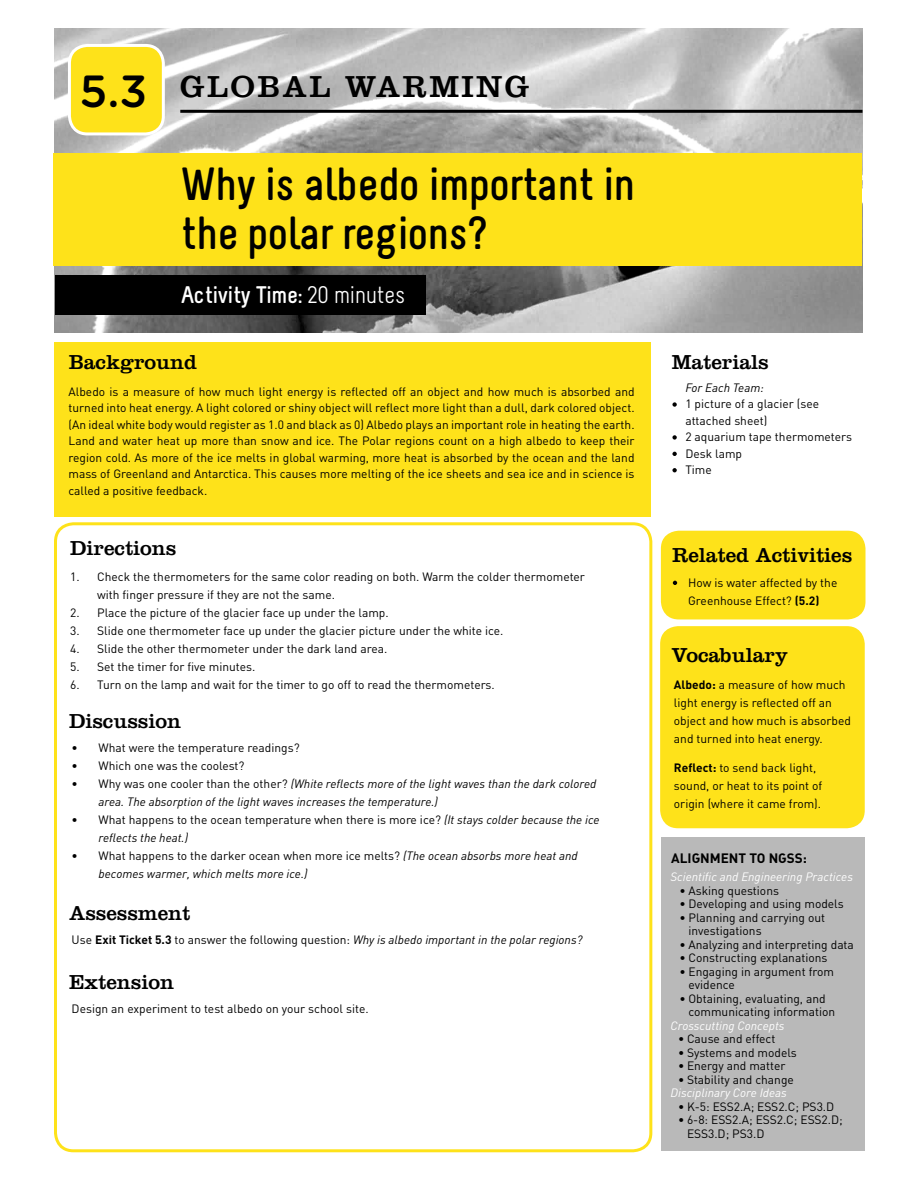
<style>
.page{position:relative;width:918px;height:1188px;background:#fff}
.page>*{position:absolute;margin:0;border:0;box-sizing:border-box;transform-origin:0 0}
.t1{font:700 46.5px/49.5px "Melbourne";color:#000}
.t2{font:31.5px "Clarendon";letter-spacing:.075em;color:#000}
.t3{font:700 24px "Melbourne";color:#fff}
.t4{font:21px "Clarendon";color:#000}
.t5{font:700 13.5px "DIN";color:#000}
.t6{font:12px/16.5px "DIN";color:#000}
.t7{font:italic 12px/18px "DIN";color:#000}
.t8{font:italic 12px "DIN";color:#fff}
.s1{font-family:"Gotham Rounded";font-weight:500;font-size:45px}
.s2{font-weight:400}
.s3{font-style:normal}
.s4{font-style:italic}
.s5{font-weight:700;font-style:normal}
.s6{font-weight:700}
</style>
<div class="page">
<img style="left:54px;top:29px;width:808px;height:304px">
<div style="left:53px;top:153px;width:809px;height:113px;background:#fee21a"></div>
<div style="left:69px;top:45px;width:94px;height:89px;background:#fee21a;border-radius:18px"></div>
<div style="left:68px;top:44px;width:97px;height:91px;border:3px solid #fff;border-radius:18px"></div>
<hr style="left:180px;top:110px;width:682px;height:3px;background:#000">
<div style="left:55px;top:275px;width:371px;height:40px;background:#000"></div>
<div style="left:54px;top:522px;width:598px;height:630px;border:3px solid #fee21a;border-radius:18px"></div>
<div style="left:54px;top:342px;width:596px;height:175px;background:#fee21a"></div>
<svg style="left:672px;top:402px;width:5px;height:5px"></svg>
<svg style="left:672px;top:435px;width:5px;height:5px"></svg>
<svg style="left:672px;top:468px;width:5px;height:4px"></svg>
<svg style="left:672px;top:452px;width:5px;height:4px"></svg>
<div style="left:660px;top:626px;width:205px;height:202px;background:#fee21a;border-radius:18px"></div>
<div style="left:661px;top:531px;width:205px;height:88px;background:#fee21a;border-radius:18px"></div>
<svg style="left:673px;top:581px;width:4px;height:4px"></svg>
<div style="left:661px;top:837px;width:204px;height:313px;background:#b9b9b9"></div>
<h2 class="t2" style="left:80px;top:68px;width:451px"><span class="s1">5.3</span> GLOBAL WARMING</h2>
<h1 class="t1" style="left:180px;top:160px;width:456px">Why is albedo important in the polar regions?</h1>
<h3 class="t3" style="left:181px;top:282px;width:226px">Activity Time: <span class="s2">20 minutes</span></h3>
<h3 class="t4" style="left:69px;top:349px;width:130px">Background</h3>
<p class="t6" style="left:69px;top:383px;width:568px;text-align:justify">Albedo is a measure of how much light energy is reflected off an object and how much is absorbed and turned into heat energy. A light colored or shiny object will reflect more light than a dull, dark colored object. (An ideal white body would register as 1.0 and black as 0) Albedo plays an important role in heating the earth.<br>Land and water heat up more than snow and ice. The Polar regions count on a high albedo to keep their region cold. As more of the ice melts in global warming, more heat is absorbed by the ocean and the land mass of Greenland and Antarctica. This causes more melting of the ice sheets and sea ice and in science is called a positive feedback.</p>
<h3 class="t4" style="left:70px;top:535px;width:108px">Directions</h3>
<p class="t6" style="left:97px;top:567px;width:489px;line-height:18px;text-indent:-27px">1. Check the thermometers for the same color reading on both. Warm the colder thermometer with finger pressure if they are not the same.</p>
<p class="t6" style="left:70px;top:604px;width:320px">2. Place the picture of the glacier face up under the lamp.</p>
<p class="t6" style="left:70px;top:622px;width:435px">3. Slide one thermometer face up under the glacier picture under the white ice.</p>
<p class="t6" style="left:70px;top:640px;width:319px">4. Slide the other thermometer under the dark land area.</p>
<p class="t6" style="left:70px;top:658px;width:187px">5. Set the timer for five minutes.</p>
<p class="t6" style="left:70px;top:676px;width:426px">6. Turn on the lamp and wait for the timer to go off to read the thermometers.</p>
<h3 class="t4" style="left:69px;top:708px;width:114px">Discussion</h3>
<p class="t6" style="left:72px;top:739px;width:230px">• What were the temperature readings?</p>
<p class="t6" style="left:72px;top:757px;width:174px">• Which one was the coolest?</p>
<p class="t7" style="left:99px;top:774px;width:499px;text-indent:-27px"><span class="s3">• Why was one cooler than the other?</span> (White reflects more of the light waves than the dark colored area. The absorption of the light waves increases the temperature.)</p>
<p class="t6" style="left:99px;top:810px;width:503px;line-height:18px;text-indent:-27px">• What happens to the ocean temperature when there is more ice? <span class="s4">(It stays colder because the ice reflects the heat.)</span></p>
<p class="t7" style="left:99px;top:846px;width:481px;text-indent:-27px"><span class="s3">• What happens to the darker ocean when more ice melts?</span> (The ocean absorbs more heat and becomes warmer, which melts more ice.)</p>
<h3 class="t4" style="left:69px;top:900px;width:123px">Assessment</h3>
<p class="t7" style="left:72px;top:930px;width:512px"><span class="s3">Use</span> <span class="s5">Exit Ticket 5.3</span> <span class="s3">to answer the following question:</span> Why is albedo important in the polar regions?</p>
<h3 class="t4" style="left:69px;top:969px;width:107px">Extension</h3>
<p class="t6" style="left:72px;top:1000px;width:298px">Design an experiment to test albedo on your school site.</p>
<h3 class="t4" style="left:672px;top:349px;width:98px">Materials</h3>
<p class="t7" style="left:685px;top:378px;width:80px">For Each Team:</p>
<p class="t6" style="left:685px;top:396px;width:168px">1 picture of a glacier (see attached sheet)<br>2 aquarium tape thermometers<br>Desk lamp<br>Time</p>
<h3 class="t4" style="left:672px;top:543px;width:182px">Related Activities</h3>
<p class="t6" style="left:688px;top:573px;width:151px;line-height:18px">How is water affected by the<br>Greenhouse Effect? <span class="s6">(5.2)</span></p>
<h3 class="t4" style="left:672px;top:643px;width:118px">Vocabulary</h3>
<p class="t6" style="left:674px;top:676px;width:178px;line-height:18px"><span class="s6">Albedo:</span> a measure of how much light energy is reflected off an object and how much is absorbed and turned into heat energy.</p>
<p class="t6" style="left:674px;top:758px;width:150px;line-height:18px"><span class="s6">Reflect:</span> to send back light, sound, or heat to its point of origin (where it came from).</p>
<p class="t5" style="left:671px;top:849px;width:137px">ALIGNMENT TO NGSS:</p>
<p class="t8" style="left:670px;top:869px;width:184px">Scientific and Engineering Practices</p>
<p class="t6" style="left:680px;top:882px;width:101px">• Asking questions</p>
<p class="t6" style="left:680px;top:895px;width:166px">• Developing and using models</p>
<p class="t6" style="left:688px;top:910px;width:138px;line-height:13.5px;text-indent:-9px">• Planning and carrying out investigations</p>
<p class="t6" style="left:680px;top:936px;width:176px">• Analyzing and interpreting data</p>
<p class="t6" style="left:680px;top:949px;width:149px">• Constructing explanations</p>
<p class="t6" style="left:688px;top:964px;width:147px;line-height:13.5px;text-indent:-9px">• Engaging in argument from evidence</p>
<p class="t6" style="left:688px;top:991px;width:148px;line-height:13.5px;text-indent:-9px">• Obtaining, evaluating, and communicating information</p>
<p class="t8" style="left:670px;top:1018px;width:116px">Crosscutting Concepts</p>
<p class="t6" style="left:678px;top:1030px;width:99px">• Cause and effect</p>
<p class="t6" style="left:678px;top:1044px;width:120px">• Systems and models</p>
<p class="t6" style="left:678px;top:1057px;width:109px">• Energy and matter</p>
<p class="t6" style="left:678px;top:1071px;width:117px">• Stability and change</p>
<p class="t8" style="left:670px;top:1085px;width:118px">Disciplinary Core Ideas</p>
<p class="t6" style="left:678px;top:1098px;width:158px">• K-5: ESS2.A; ESS2.C; PS3.D</p>
<p class="t6" style="left:687px;top:1113px;width:157px;line-height:13.5px;text-indent:-9px">• 6-8: ESS2.A; ESS2.C; ESS2.D;<br>ESS3.D; PS3.D</p>
</div>
